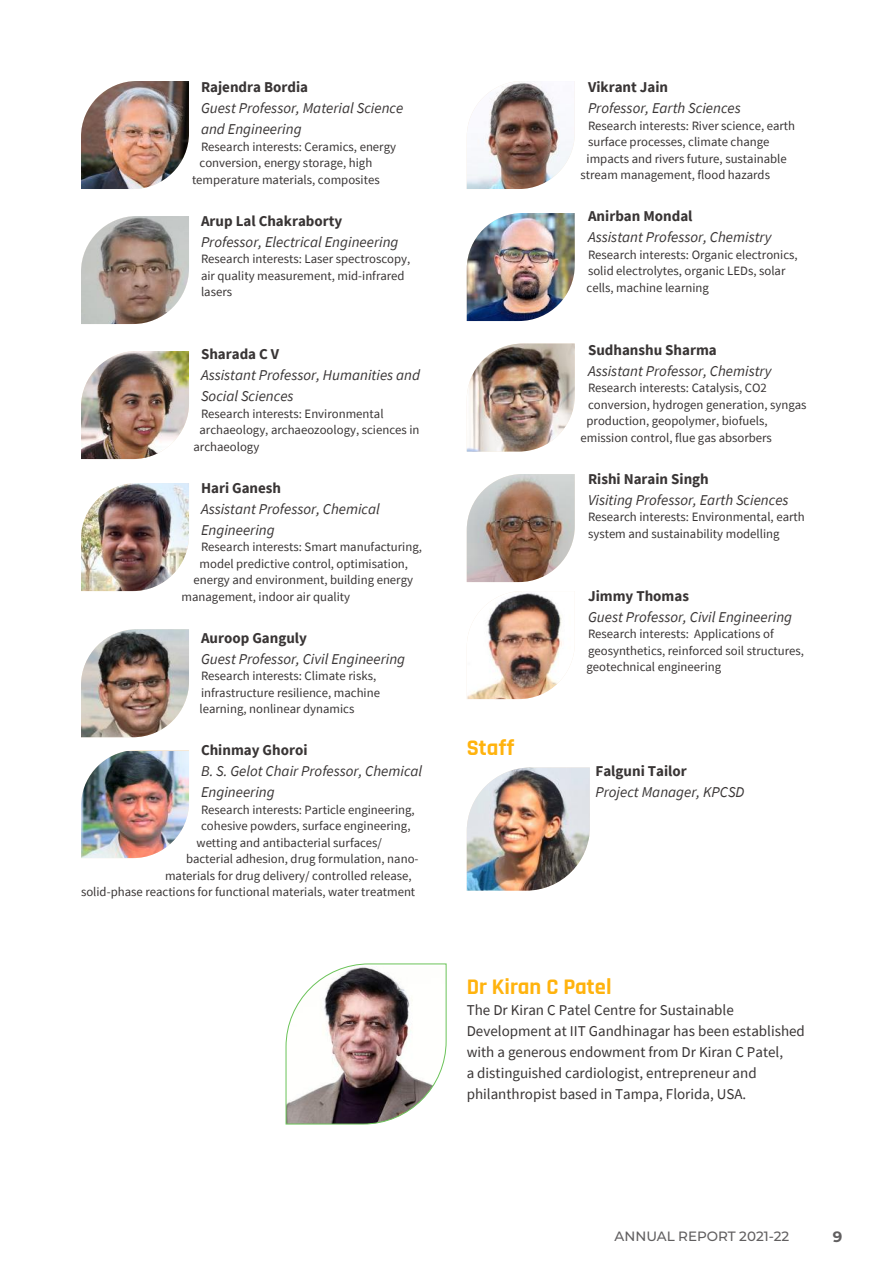
<style>
.page{position:relative;width:893px;height:1263px;background:#fff}
.page>*{position:absolute;margin:0;border:0;box-sizing:border-box;transform-origin:0 0}
.t1{font:700 22.5px "Rajdhani";color:#ffb30e}
.t2{font:italic 15px/21px "Source Sans Pro";color:#393535}
.t3{font:15px/21px "Source Sans Pro";color:#393535}
.t4{font:700 15px "Source Sans Pro";color:#393535}
.t5{font:700 15px "Montserrat";color:#615f60}
.t6{font:500 13.5px "Montserrat";color:#615f60}
.t7{font:12.75px/16.5px "Source Sans Pro";color:#393535}
</style>
<div class="page">
<img style="left:81px;top:81px;width:108px;height:108px">
<img style="left:81px;top:216px;width:108px;height:108px">
<img style="left:81px;top:351px;width:108px;height:108px">
<img style="left:81px;top:483px;width:108px;height:108px">
<img style="left:467px;top:213px;width:108px;height:108px">
<img style="left:467px;top:474px;width:108px;height:108px">
<img style="left:81px;top:629px;width:108px;height:108px">
<img style="left:81px;top:751px;width:108px;height:107px">
<img style="left:467px;top:81px;width:108px;height:108px">
<img style="left:467px;top:344px;width:108px;height:108px">
<img style="left:467px;top:767px;width:123px;height:124px">
<img style="left:285px;top:963px;width:162px;height:162px">
<img style="left:467px;top:591px;width:108px;height:108px">
<p class="t4" style="left:201px;top:77px;width:109px">Rajendra Bordia</p>
<p class="t2" style="left:201px;top:98px;width:204px">Guest Professor, Material Science and Engineering</p>
<p class="t7" style="left:201px;top:138px;width:197px">Research interests: Ceramics, energy</p>
<p class="t7" style="left:200px;top:155px;width:174px">conversion, energy storage, high</p>
<p class="t7" style="left:192px;top:171px;width:189px">temperature materials, composites</p>
<p class="t4" style="left:201px;top:211px;width:143px">Arup Lal Chakraborty</p>
<p class="t2" style="left:201px;top:231px;width:199px">Professor, Electrical Engineering</p>
<p class="t7" style="left:201px;top:251px;width:211px">Research interests: Laser spectroscopy, air quality measurement, mid-infrared lasers</p>
<p class="t4" style="left:201px;top:344px;width:80px">Sharada C V</p>
<p class="t2" style="left:201px;top:365px;width:221px">Assistant Professor, Humanities and<br>Social Sciences</p>
<p class="t7" style="left:201px;top:405px;width:184px">Research interests: Environmental</p>
<p class="t7" style="left:200px;top:422px;width:222px">archaeology, archaeozoology, sciences in</p>
<p class="t7" style="left:194px;top:438px;width:67px">archaeology</p>
<p class="t4" style="left:201px;top:478px;width:82px">Hari Ganesh</p>
<p class="t2" style="left:201px;top:498px;width:180px">Assistant Professor, Chemical<br>Engineering</p>
<p class="t7" style="left:201px;top:539px;width:222px">Research interests: Smart manufacturing,</p>
<p class="t7" style="left:200px;top:555px;width:210px">model predictive control, optimisation,</p>
<p class="t7" style="left:194px;top:572px;width:221px">energy and environment, building energy</p>
<p class="t7" style="left:182px;top:588px;width:170px">management, indoor air quality</p>
<p class="t4" style="left:201px;top:628px;width:108px">Auroop Ganguly</p>
<p class="t2" style="left:201px;top:648px;width:206px">Guest Professor, Civil Engineering</p>
<p class="t7" style="left:200px;top:668px;width:182px">Research interests: Climate risks, infrastructure resilience, machine learning, nonlinear dynamics</p>
<p class="t4" style="left:201px;top:740px;width:108px">Chinmay Ghoroi</p>
<p class="t2" style="left:201px;top:761px;width:223px">B. S. Gelot Chair Professor, Chemical<br>Engineering</p>
<p class="t7" style="left:201px;top:801px;width:215px">Research interests: Particle engineering,</p>
<p class="t7" style="left:201px;top:818px;width:211px">cohesive powders, surface engineering,</p>
<p class="t7" style="left:196px;top:834px;width:187px">wetting and antibacterial surfaces/</p>
<p class="t7" style="left:186px;top:851px;width:234px">bacterial adhesion, drug formulation, nano-</p>
<p class="t7" style="left:165px;top:867px;width:248px">materials for drug delivery/ controlled release,</p>
<p class="t7" style="left:81px;top:884px;width:336px">solid-phase reactions for functional materials, water treatment</p>
<p class="t4" style="left:588px;top:77px;width:82px">Vikrant Jain</p>
<p class="t2" style="left:588px;top:98px;width:154px">Professor, Earth Sciences</p>
<p class="t7" style="left:588px;top:117px;width:209px">Research interests: River science, earth</p>
<p class="t7" style="left:588px;top:134px;width:183px">surface processes, climate change</p>
<p class="t7" style="left:586px;top:150px;width:202px">impacts and rivers future, sustainable</p>
<p class="t7" style="left:580px;top:167px;width:191px">stream management, flood hazards</p>
<p class="t4" style="left:588px;top:206px;width:106px">Anirban Mondal</p>
<p class="t2" style="left:588px;top:227px;width:185px">Assistant Professor, Chemistry</p>
<p class="t7" style="left:586px;top:246px;width:213px">Research interests: Organic electronics, solid electrolytes, organic LEDs, solar cells, machine learning</p>
<p class="t4" style="left:588px;top:340px;width:130px">Sudhanshu Sharma</p>
<p class="t2" style="left:588px;top:360px;width:185px">Assistant Professor, Chemistry</p>
<p class="t7" style="left:588px;top:380px;width:180px">Research interests: Catalysis, CO2</p>
<p class="t7" style="left:588px;top:396px;width:220px">conversion, hydrogen generation, syngas</p>
<p class="t7" style="left:586px;top:413px;width:183px">production, geopolymer, biofuels,</p>
<p class="t7" style="left:580px;top:429px;width:193px">emission control, flue gas absorbers</p>
<p class="t4" style="left:588px;top:469px;width:122px">Rishi Narain Singh</p>
<p class="t2" style="left:588px;top:489px;width:202px">Visiting Professor, Earth Sciences</p>
<p class="t7" style="left:588px;top:509px;width:218px">Research interests: Environmental, earth system and sustainability modelling</p>
<h1 class="t1" style="left:467px;top:734px;width:49px">Staff</h1>
<p class="t4" style="left:588px;top:586px;width:102px">Jimmy Thomas</p>
<p class="t2" style="left:588px;top:606px;width:206px">Guest Professor, Civil Engineering</p>
<p class="t7" style="left:586px;top:626px;width:219px">Research interests: Applications of geosynthetics, reinforced soil structures, geotechnical engineering</p>
<p class="t4" style="left:596px;top:761px;width:93px">Falguni Tailor</p>
<p class="t2" style="left:596px;top:782px;width:150px">Project Manager, KPCSD</p>
<h1 class="t1" style="left:467px;top:973px;width:146px">Dr Kiran C Patel</h1>
<p class="t3" style="left:467px;top:999px;width:340px">The Dr Kiran C Patel Centre for Sustainable Development at IIT Gandhinagar has been established with a generous endowment from Dr Kiran C Patel,<br>a distinguished cardiologist, entrepreneur and philanthropist based in Tampa, Florida, USA.</p>
<p class="t6" style="left:614px;top:1227px;width:176px">ANNUAL REPORT 2021-22</p>
<p class="t5" style="left:833px;top:1225px;width:11px">9</p>
</div>
